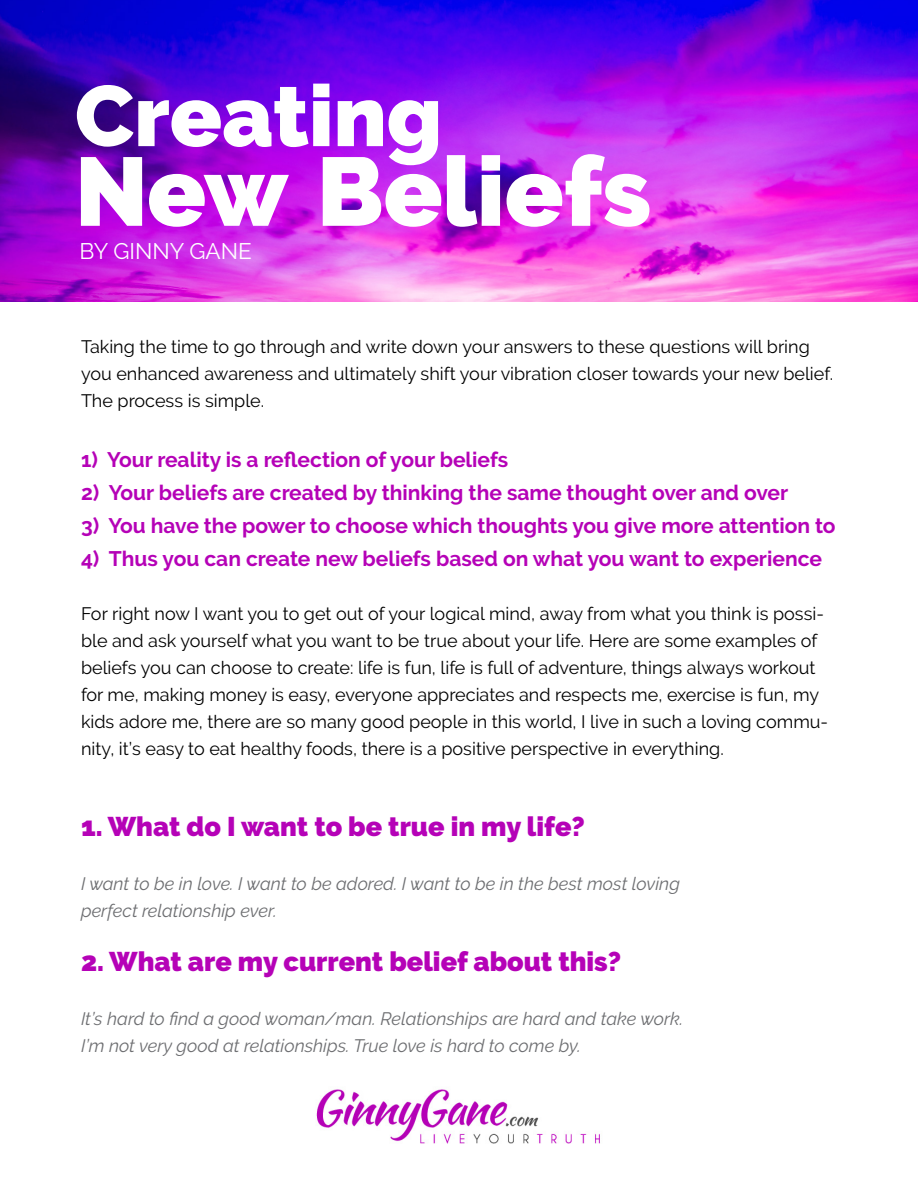
<style>
.page{position:relative;width:918px;height:1188px;background:#fff}
.page>*{position:absolute;margin:0;border:0;box-sizing:border-box;transform-origin:0 0}
.t1{font:900 96.9px "Raleway";color:#fff}
.t2{font:900 85.65px "Raleway";color:#fff}
.t3{font:900 27px "Raleway";color:#b502b7}
.t4{font:22.5px "Raleway";color:#fff}
.t5{font:700 21px "Raleway";color:#b502b7}
.t6{font:18px/27px "Raleway";color:#000}
.t7{font:italic 18px/27px "Raleway";color:#6d6e71}
</style>
<div class="page">
<img style="left:316px;top:1089px;width:284px;height:55px">
<img style="left:0;top:0;width:918px;height:302px">
<h2 class="t2" style="left:75px;top:66px;width:369px">Creating</h2>
<h1 class="t1" style="left:75px;top:136px;width:578px">New Beliefs</h1>
<p class="t4" style="left:80px;top:238px;width:174px">BY GINNY GANE</p>
<p class="t6" style="left:81px;top:333px;width:754px">Taking the time to go through and write down your answers to these questions will bring you enhanced awareness and ultimately shift your vibration closer towards your new belief.<br>The process is simple.</p>
<p class="t5" style="left:81px;top:448px;width:429px">1) Your reality is a reflection of your beliefs</p>
<p class="t5" style="left:81px;top:481px;width:709px">2) Your beliefs are created by thinking the same thought over and over</p>
<p class="t5" style="left:81px;top:514px;width:756px">3) You have the power to choose which thoughts you give more attention to</p>
<p class="t5" style="left:81px;top:547px;width:743px">4) Thus you can create new beliefs based on what you want to experience</p>
<p class="t6" style="left:81px;top:600px;width:749px">For right now I want you to get out of your logical mind, away from what you think is possi&shy;ble and ask yourself what you want to be true about your life. Here are some examples of beliefs you can choose to create: life is fun, life is full of adventure, things always workout for me, making money is easy, everyone appreciates and respects me, exercise is fun, my kids adore me, there are so many good people in this world, I live in such a loving commu&shy;nity, it’s easy to eat healthy foods, there is a positive perspective in everything.</p>
<h3 class="t3" style="left:81px;top:811px;width:505px">1. What do I want to be true in my life?</h3>
<p class="t7" style="left:81px;top:870px;width:601px">I want to be in love. I want to be adored. I want to be in the best most loving perfect relationship ever.</p>
<h3 class="t3" style="left:81px;top:946px;width:542px">2. What are my current belief about this?</h3>
<p class="t7" style="left:81px;top:1005px;width:604px">It’s hard to find a good woman/man. Relationships are hard and take work.<br>I’m not very good at relationships. True love is hard to come by.</p>
</div>
